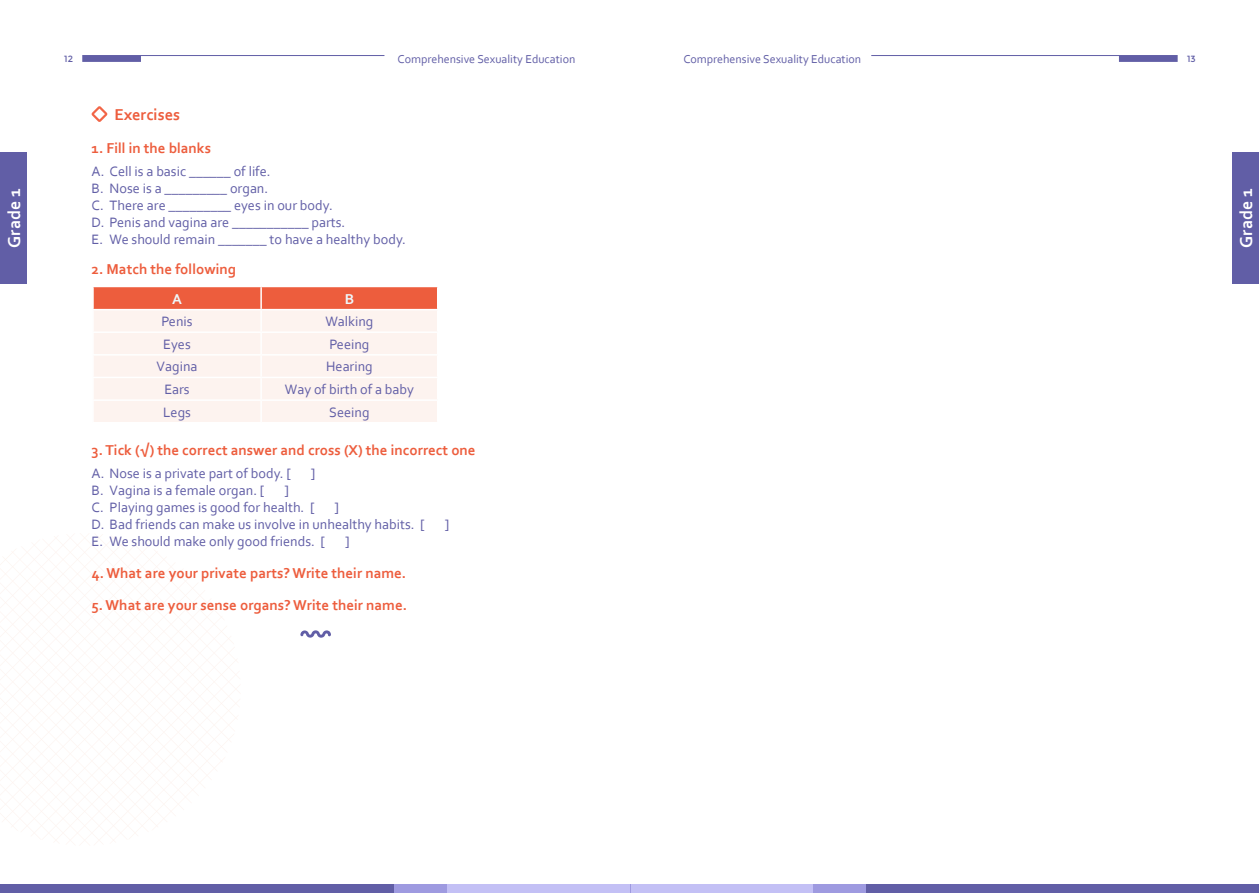
<style>
.page{position:relative;width:1259px;height:893px;background:#fff}
.page>*{position:absolute;margin:0;border:0;box-sizing:border-box;transform-origin:0 0}
.t1{font:700 18px "Corbel";color:#fff}
.subtopic{font:700 16.5px "Corbel";color:#ed5d3d}
.subtopic-2{font:700 15px "Corbel";color:#ed5d3d}
.subtopic-3{font:700 15px "Corbel";color:#eef8fb}
.Paragraph{font:14.25px "Corbel";color:#615ea6}
.ABC{font:14.25px "Corbel";color:#615ea6}
.t2{font:12px "Corbel";color:#615ea6}
.t3{font:9px "Montserrat";color:#615ea6}
</style>
<div class="page">
<hr style="left:82px;top:55px;width:302px;height:1px;background:#615ea6">
<div style="left:82px;top:56px;width:59px;height:6px;background:#615ea6"></div>
<hr style="left:871px;top:55px;width:306px;height:1px;background:#615ea6">
<div style="left:1119px;top:56px;width:58px;height:6px;background:#615ea6"></div>
<div style="left:0;top:884px;width:629px;height:9px;background:#615ea6"></div>
<div style="left:631px;top:884px;width:628px;height:9px;background:#615ea6"></div>
<div style="left:394px;top:884px;width:236px;height:9px;background:#9e9ae0"></div>
<div style="left:630px;top:884px;width:236px;height:9px;background:#9e9ae0"></div>
<div style="left:448px;top:884px;width:182px;height:9px;background:#c3c0f5"></div>
<div style="left:630px;top:884px;width:182px;height:9px;background:#c3c0f5"></div>
<svg style="left:0;top:535px;width:237px;height:309px"></svg>
<svg style="left:92px;top:106px;width:15px;height:16px"></svg>
<svg style="left:93px;top:286px;width:345px;height:136px"></svg>
<svg style="left:300px;top:630px;width:31px;height:8px"></svg>
<div style="left:1232px;top:152px;width:27px;height:132px;background:#615ea6"></div>
<div style="left:0;top:152px;width:27px;height:132px;background:#615ea6"></div>
<p class="t3" style="left:64px;top:54px;width:10px">12</p>
<p class="t2" style="left:397px;top:52px;width:179px">Comprehensive Sexuality Education</p>
<p class="t2" style="left:683px;top:52px;width:179px">Comprehensive Sexuality Education</p>
<p class="t3" style="left:1187px;top:54px;width:10px">13</p>
<p class="subtopic" style="left:114px;top:104px;width:67px">Exercises</p>
<p class="subtopic-2" style="left:92px;top:139px;width:121px">1. Fill in the blanks</p>
<p class="Paragraph" style="left:92px;top:162px;width:181px">A. Cell is a basic ______ of life.</p>
<p class="Paragraph" style="left:92px;top:179px;width:178px">B. Nose is a _________ organ.</p>
<p class="Paragraph" style="left:92px;top:196px;width:243px">C. There are _________ eyes in our body.</p>
<p class="Paragraph" style="left:92px;top:213px;width:255px">D. Penis and vagina are ___________ parts.</p>
<p class="Paragraph" style="left:92px;top:230px;width:316px">E. We should remain _______ to have a healthy body.</p>
<p class="t1" style="left:3px;top:248px;width:61px;rotate:-90deg">Grade 1</p>
<p class="t1" style="left:1235px;top:248px;width:61px;rotate:-90deg">Grade 1</p>
<p class="subtopic-2" style="left:92px;top:259px;width:146px">2. Match the following</p>
<p class="subtopic-3" style="left:172px;top:289px;width:11px">A</p>
<p class="subtopic-3" style="left:345px;top:289px;width:11px">B</p>
<p class="Paragraph" style="left:161px;top:313px;width:33px">Penis</p>
<p class="Paragraph" style="left:325px;top:313px;width:50px">Walking</p>
<p class="Paragraph" style="left:163px;top:335px;width:29px">Eyes</p>
<p class="Paragraph" style="left:329px;top:335px;width:42px">Peeing</p>
<p class="Paragraph" style="left:157px;top:358px;width:42px">Vagina</p>
<p class="Paragraph" style="left:326px;top:358px;width:48px">Hearing</p>
<p class="Paragraph" style="left:164px;top:381px;width:27px">Ears</p>
<p class="Paragraph" style="left:285px;top:381px;width:131px">Way of birth of a baby</p>
<p class="ABC" style="left:163px;top:403px;width:29px">Legs</p>
<p class="Paragraph" style="left:329px;top:403px;width:42px">Seeing</p>
<p class="subtopic-2" style="left:92px;top:441px;width:385px">3. Tick (√) the correct answer and cross (X) the incorrect one</p>
<p class="Paragraph" style="left:92px;top:464px;width:201px">A. Nose is a private part of body. [</p>
<p class="Paragraph" style="left:311px;top:464px;width:6px">]</p>
<p class="Paragraph" style="left:92px;top:481px;width:174px">B. Vagina is a female organ. [</p>
<p class="Paragraph" style="left:284px;top:481px;width:6px">]</p>
<p class="Paragraph" style="left:92px;top:499px;width:224px">C. Playing games is good for health. [</p>
<p class="Paragraph" style="left:334px;top:499px;width:6px">]</p>
<p class="Paragraph" style="left:92px;top:516px;width:335px">D. Bad friends can make us involve in unhealthy habits. [</p>
<p class="Paragraph" style="left:445px;top:516px;width:6px">]</p>
<p class="Paragraph" style="left:92px;top:533px;width:235px">E. We should make only good friends. [</p>
<p class="Paragraph" style="left:345px;top:533px;width:6px">]</p>
<p class="subtopic-2" style="left:92px;top:564px;width:316px">4. What are your private parts? Write their name.</p>
<p class="subtopic-2" style="left:92px;top:596px;width:317px">5. What are your sense organs? Write their name.</p>
</div>
